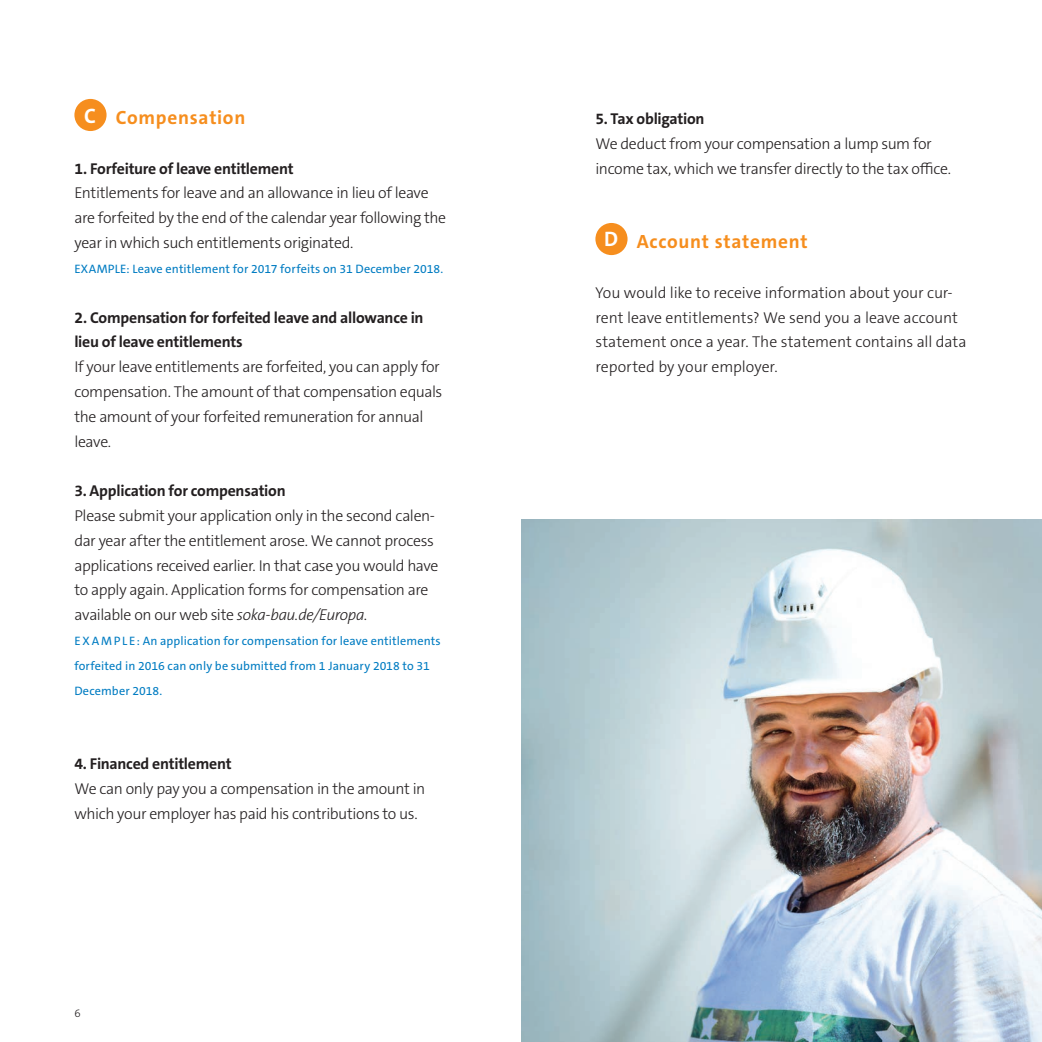
<style>
.page{position:relative;width:1042px;height:1042px;background:#fff}
.page>*{position:absolute;margin:0;border:0;box-sizing:border-box;transform-origin:0 0}
.t1{font:700 21px "The Sans C5";color:#fff}
.t2{font:700 19.25px "The Sans C5";letter-spacing:.035em;color:#f68e1e}
.t3{font:300 15.75px/24.8px "The Sans C5";letter-spacing:-.02em;color:#231f20}
.t4{font:700 15.75px/24.8px "The Sans C5";letter-spacing:-.015em;color:#231f20}
.t5{font:12.25px/24.8px "The Sans C5";letter-spacing:.01em;color:#007cc2}
.t6{font:300 11.38px "The Sans C5";color:#231f20}
.s1{font-style:italic}
</style>
<div class="page">
<div style="left:74px;top:99px;width:33px;height:32px;background:#f68e1e;border-radius:50%"></div>
<div style="left:595px;top:223px;width:32px;height:32px;background:#f68e1e;border-radius:50%"></div>
<img style="left:521px;top:519px;width:521px;height:523px">
<h1 class="t1" style="left:84px;top:103px;width:13px">C</h1>
<p class="t2" style="left:116px;top:105px;width:131px">Compensation</p>
<p class="t4" style="left:74px;top:156px;width:221px">1. Forfeiture of leave entitlement</p>
<p class="t3" style="left:74px;top:181px;width:373px">Entitlements for leave and an allowance in lieu of leave are forfeited by the end of the calendar year following the year in which such entitlements originated.</p>
<p class="t5" style="left:74px;top:256px;width:370px">EXAMPLE: Leave entitlement for 2017 forfeits on 31 December 2018.</p>
<p class="t4" style="left:74px;top:305px;width:351px">2. Compensation for forfeited leave and allowance in lieu of leave entitlements</p>
<p class="t3" style="left:74px;top:354px;width:369px">If your leave entitlements are forfeited, you can apply for compensation. The amount of that compensation equals the amount of your forfeited remuneration for annual leave.</p>
<p class="t4" style="left:74px;top:478px;width:213px">3. Application for compensation</p>
<p class="t3" style="left:74px;top:503px;width:366px">Please submit your application only in the second calen&shy;dar year after the entitlement arose. We cannot process applications received earlier. In that case you would have to apply again. Application forms for compensation are available on our web site <span class="s1">soka-bau.de/Europa</span>.</p>
<p class="t5" style="left:74px;top:628px;width:368px">E X A M P L E: An application for compensation for leave entitlements forfeited in 2016 can only be submitted from 1 January 2018 to 31<br>December 2018.</p>
<p class="t4" style="left:74px;top:751px;width:159px">4. Financed entitlement</p>
<p class="t3" style="left:74px;top:776px;width:352px">We can only pay you a compensation in the amount in which your employer has paid his contributions to us.</p>
<p class="t6" style="left:74px;top:1006px;width:8px">6</p>
<p class="t4" style="left:595px;top:106px;width:111px">5. Tax obligation</p>
<p class="t3" style="left:595px;top:131px;width:357px">We deduct from your compensation a lump sum for income tax, which we transfer directly to the tax office.</p>
<h1 class="t1" style="left:604px;top:225px;width:16px">D</h1>
<p class="t2" style="left:637px;top:229px;width:172px">Account statement</p>
<p class="t3" style="left:595px;top:280px;width:373px">You would like to receive information about your cur&shy;rent leave entitlements? We send you a leave account statement once a year. The statement contains all data reported by your employer.</p>
</div>
